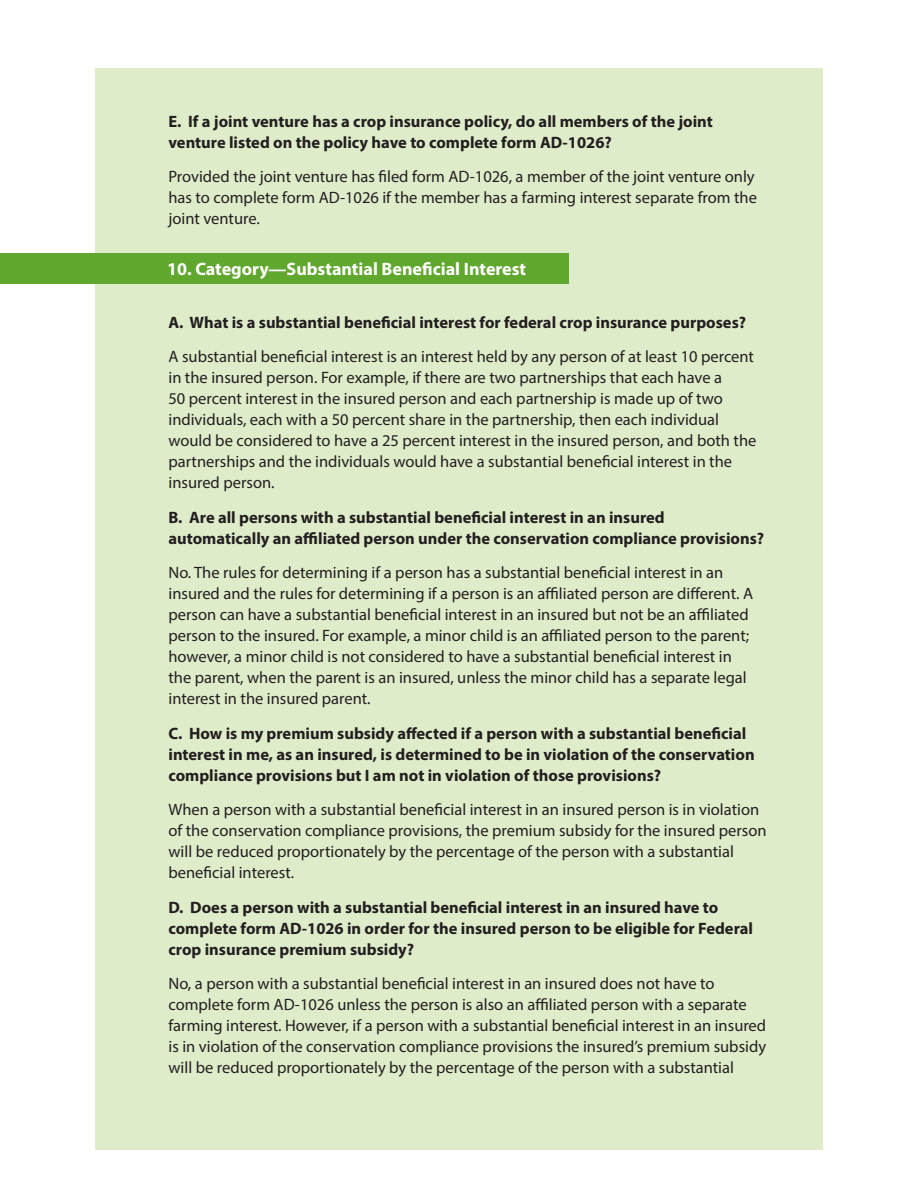
<style>
.page{position:relative;width:918px;height:1188px;background:#fff}
.page>*{position:absolute;margin:0;border:0;box-sizing:border-box;transform-origin:0 0}
.Big_Header{font:700 18px "Myriad Pro";color:#fff}
.t1{font:16.5px/21px "Myriad Pro";color:#231f20}
.t2{font:700 16.5px/21px "Myriad Pro";color:#231f20}
</style>
<div class="page">
<div style="left:95px;top:68px;width:728px;height:1081px;background:#deecc9"></div>
<div style="left:0;top:254px;width:568px;height:30px;background:#60a72d"></div>
<p class="t2" style="left:168px;top:110px;width:546px">E. If a joint venture has a crop insurance policy, do all members of the joint venture listed on the policy have to complete form AD-1026?</p>
<p class="t1" style="left:168px;top:166px;width:590px">Provided the joint venture has filed form AD-1026, a member of the joint venture only has to complete form AD-1026 if the member has a farming interest separate from the joint venture.</p>
<p class="Big_Header" style="left:167px;top:257px;width:361px">10. Category—Substantial Beneficial Interest</p>
<p class="t2" style="left:168px;top:311px;width:579px">A. What is a substantial beneficial interest for federal crop insurance purposes?</p>
<p class="t1" style="left:168px;top:346px;width:590px">A substantial beneficial interest is an interest held by any person of at least 10 percent in the insured person. For example, if there are two partnerships that each have a<br>50 percent interest in the insured person and each partnership is made up of two individuals, each with a 50 percent share in the partnership, then each individual would be considered to have a 25 percent interest in the insured person, and both the partnerships and the individuals would have a substantial beneficial interest in the insured person.</p>
<p class="t2" style="left:168px;top:506px;width:597px">B. Are all persons with a substantial beneficial interest in an insured automatically an affiliated person under the conservation compliance provisions?</p>
<p class="t1" style="left:168px;top:562px;width:586px">No. The rules for determining if a person has a substantial beneficial interest in an insured and the rules for determining if a person is an affiliated person are different. A person can have a substantial beneficial interest in an insured but not be an affiliated person to the insured. For example, a minor child is an affiliated person to the parent; however, a minor child is not considered to have a substantial beneficial interest in the parent, when the parent is an insured, unless the minor child has a separate legal interest in the insured parent.</p>
<p class="t2" style="left:168px;top:722px;width:588px">C. How is my premium subsidy affected if a person with a substantial beneficial interest in me, as an insured, is determined to be in violation of the conservation compliance provisions but I am not in violation of those provisions?</p>
<p class="t1" style="left:168px;top:799px;width:600px">When a person with a substantial beneficial interest in an insured person is in violation of the conservation compliance provisions, the premium subsidy for the insured person will be reduced proportionately by the percentage of the person with a substantial beneficial interest.</p>
<p class="t2" style="left:168px;top:896px;width:586px">D. Does a person with a substantial beneficial interest in an insured have to complete form AD-1026 in order for the insured person to be eligible for Federal crop insurance premium subsidy?</p>
<p class="t1" style="left:168px;top:973px;width:599px">No, a person with a substantial beneficial interest in an insured does not have to complete form AD-1026 unless the person is also an affiliated person with a separate farming interest. However, if a person with a substantial beneficial interest in an insured is in violation of the conservation compliance provisions the insured’s premium subsidy will be reduced proportionately by the percentage of the person with a substantial</p>
</div>
